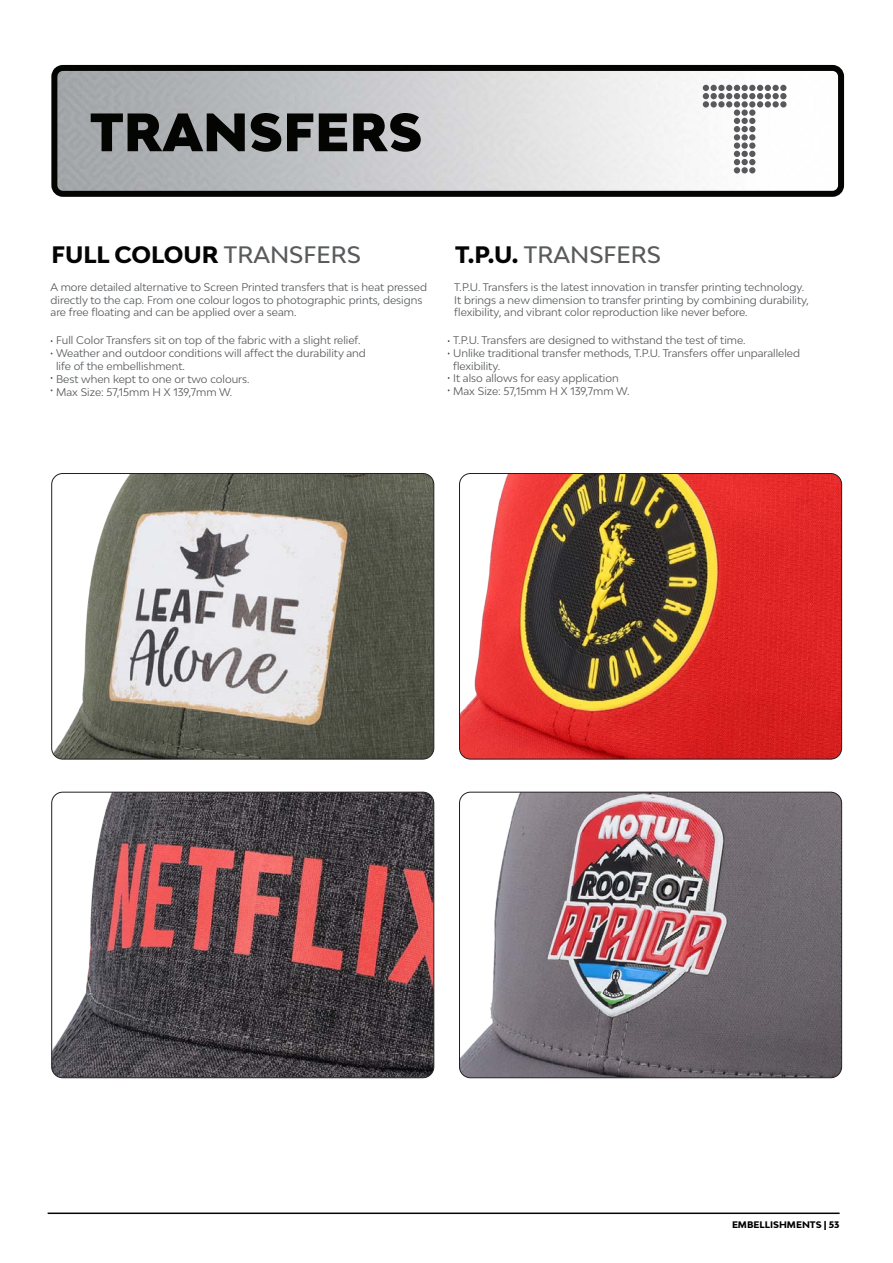
<style>
.page{position:relative;width:893px;height:1263px;background:#fff}
.page>*{position:absolute;margin:0;border:0;box-sizing:border-box;transform-origin:0 0}
.t1{font:900 51px "Bw Modelica";color:#040503}
.t2{font:800 22.5px "Bw Modelica";color:#040503}
.t3{font:500 22.5px "Bw Modelica";color:#585a5c}
.t4{font:10.5px/12.6px "Bw Modelica";color:#57595b}
.t5{font:10.5px "Bw Modelica";color:#5b5b5d}
.t6{font:800 9px "Bw Modelica";color:#000}
.s1{font-weight:500;color:#585a5c}
.s2{font-weight:800;color:#040503}
.s3{color:#57595b}
</style>
<div class="page">
<hr style="left:48px;top:1212px;width:792px;height:2px;background:#040503">
<img style="left:58px;top:72px;width:779px;height:118px">
<div style="left:51px;top:65px;width:793px;height:132px;border:6px solid #040503;border-radius:9px"></div>
<div style="left:741px;top:167px;width:7px;height:6px;background:#59595c;border-radius:50%"></div>
<div style="left:741px;top:159px;width:7px;height:6px;background:#59595c;border-radius:50%"></div>
<svg style="left:749px;top:151px;width:6px;height:22px"></svg>
<div style="left:741px;top:151px;width:7px;height:6px;background:#59595c;border-radius:50%"></div>
<svg style="left:734px;top:151px;width:6px;height:22px"></svg>
<div style="left:749px;top:142px;width:6px;height:7px;background:#59595c;border-radius:50%"></div>
<div style="left:741px;top:142px;width:7px;height:7px;background:#59595c;border-radius:50%"></div>
<div style="left:734px;top:142px;width:6px;height:7px;background:#59595c;border-radius:50%"></div>
<div style="left:741px;top:134px;width:7px;height:6px;background:#59595c;border-radius:50%"></div>
<div style="left:741px;top:126px;width:7px;height:6px;background:#59595c;border-radius:50%"></div>
<svg style="left:749px;top:118px;width:6px;height:22px"></svg>
<div style="left:741px;top:118px;width:7px;height:6px;background:#59595c;border-radius:50%"></div>
<svg style="left:734px;top:118px;width:6px;height:22px"></svg>
<div style="left:749px;top:109px;width:6px;height:7px;background:#59595c;border-radius:50%"></div>
<div style="left:741px;top:109px;width:7px;height:7px;background:#59595c;border-radius:50%"></div>
<div style="left:734px;top:109px;width:6px;height:7px;background:#59595c;border-radius:50%"></div>
<div style="left:749px;top:101px;width:6px;height:7px;background:#59595c;border-radius:50%"></div>
<div style="left:741px;top:101px;width:7px;height:7px;background:#59595c;border-radius:50%"></div>
<div style="left:734px;top:101px;width:6px;height:7px;background:#59595c;border-radius:50%"></div>
<div style="left:741px;top:93px;width:7px;height:6px;background:#59595c;border-radius:50%"></div>
<div style="left:741px;top:85px;width:7px;height:6px;background:#59595c;border-radius:50%"></div>
<div style="left:757px;top:101px;width:6px;height:7px;background:#59595c;border-radius:50%"></div>
<div style="left:765px;top:101px;width:6px;height:7px;background:#59595c;border-radius:50%"></div>
<svg style="left:749px;top:85px;width:22px;height:14px"></svg>
<div style="left:772px;top:101px;width:7px;height:7px;background:#59595c;border-radius:50%"></div>
<div style="left:772px;top:93px;width:7px;height:6px;background:#59595c;border-radius:50%"></div>
<div style="left:772px;top:85px;width:7px;height:6px;background:#59595c;border-radius:50%"></div>
<div style="left:780px;top:101px;width:6px;height:7px;background:#59595c;border-radius:50%"></div>
<svg style="left:780px;top:85px;width:6px;height:14px"></svg>
<div style="left:703px;top:101px;width:6px;height:7px;background:#59595c;border-radius:50%"></div>
<svg style="left:703px;top:85px;width:6px;height:14px"></svg>
<div style="left:710px;top:101px;width:7px;height:7px;background:#59595c;border-radius:50%"></div>
<div style="left:710px;top:93px;width:7px;height:6px;background:#59595c;border-radius:50%"></div>
<div style="left:710px;top:85px;width:7px;height:6px;background:#59595c;border-radius:50%"></div>
<svg style="left:718px;top:101px;width:7px;height:7px"></svg>
<div style="left:718px;top:93px;width:7px;height:6px;background:#59595c;border-radius:50%"></div>
<div style="left:718px;top:85px;width:7px;height:6px;background:#59595c;border-radius:50%"></div>
<div style="left:726px;top:101px;width:6px;height:7px;background:#59595c;border-radius:50%"></div>
<svg style="left:726px;top:85px;width:14px;height:14px"></svg>
<img style="left:53px;top:473px;width:381px;height:286px">
<div style="left:51px;top:473px;width:383px;height:286px;border:1px solid #231f20;border-radius:11px"></div>
<img style="left:53px;top:792px;width:381px;height:286px">
<div style="left:51px;top:792px;width:383px;height:286px;border:1px solid #231f20;border-radius:11px"></div>
<img style="left:459px;top:473px;width:383px;height:286px">
<div style="left:459px;top:473px;width:383px;height:286px;border:1px solid #231f20;border-radius:11px"></div>
<img style="left:459px;top:792px;width:382px;height:286px">
<div style="left:459px;top:792px;width:383px;height:286px;border:1px solid #231f20;border-radius:11px"></div>
<p class="t1" style="left:90px;top:99px;width:334px">TRANSFERS</p>
<p class="t2" style="left:51px;top:240px;width:311px">FULL COLOUR <span class="s1">TRANSFERS</span></p>
<p class="t3" style="left:455px;top:240px;width:208px"><span class="s2">T.P.U.</span> TRANSFERS</p>
<p class="t4" style="left:51px;top:281px;width:378px">A more detailed alternative to Screen Printed transfers that is heat pressed directly to the cap. From one colour logos to photographic prints, designs are free floating and can be applied over a seam.</p>
<p class="t4" style="left:454px;top:281px;width:356px">T.P.U. Transfers is the latest innovation in transfer printing technology.<br>It brings a new dimension to transfer printing by combining durability, flexibility, and vibrant color reproduction like never before.</p>
<p class="t4" style="left:56px;top:334px;width:306px">Full Color Transfers sit on top of the fabric with a slight relief.</p>
<p class="t4" style="left:56px;top:346px;width:311px">Weather and outdoor conditions will affect the durability and</p>
<p class="t5" style="left:56px;top:360px;width:130px"><span class="s3">life of the</span> embellishment<span class="s3">.</span></p>
<p class="t4" style="left:56px;top:373px;width:195px">Best when kept to one or two colours.</p>
<p class="t4" style="left:56px;top:385px;width:178px">Max Size: 57,15mm H X 139,7mm W.</p>
<p class="t4" style="left:453px;top:334px;width:294px">T.P.U. Transfers are designed to withstand the test of time.</p>
<p class="t4" style="left:453px;top:346px;width:349px">Unlike traditional transfer methods, T.P.U. Transfers offer unparalleled flexibility.</p>
<p class="t4" style="left:453px;top:372px;width:167px">It also allows for easy application</p>
<p class="t4" style="left:453px;top:384px;width:178px">Max Size: 57,15mm H X 139,7mm W.</p>
<p class="t6" style="left:732px;top:1219px;width:109px">EMBELLISHMENTS | 53</p>
</div>
